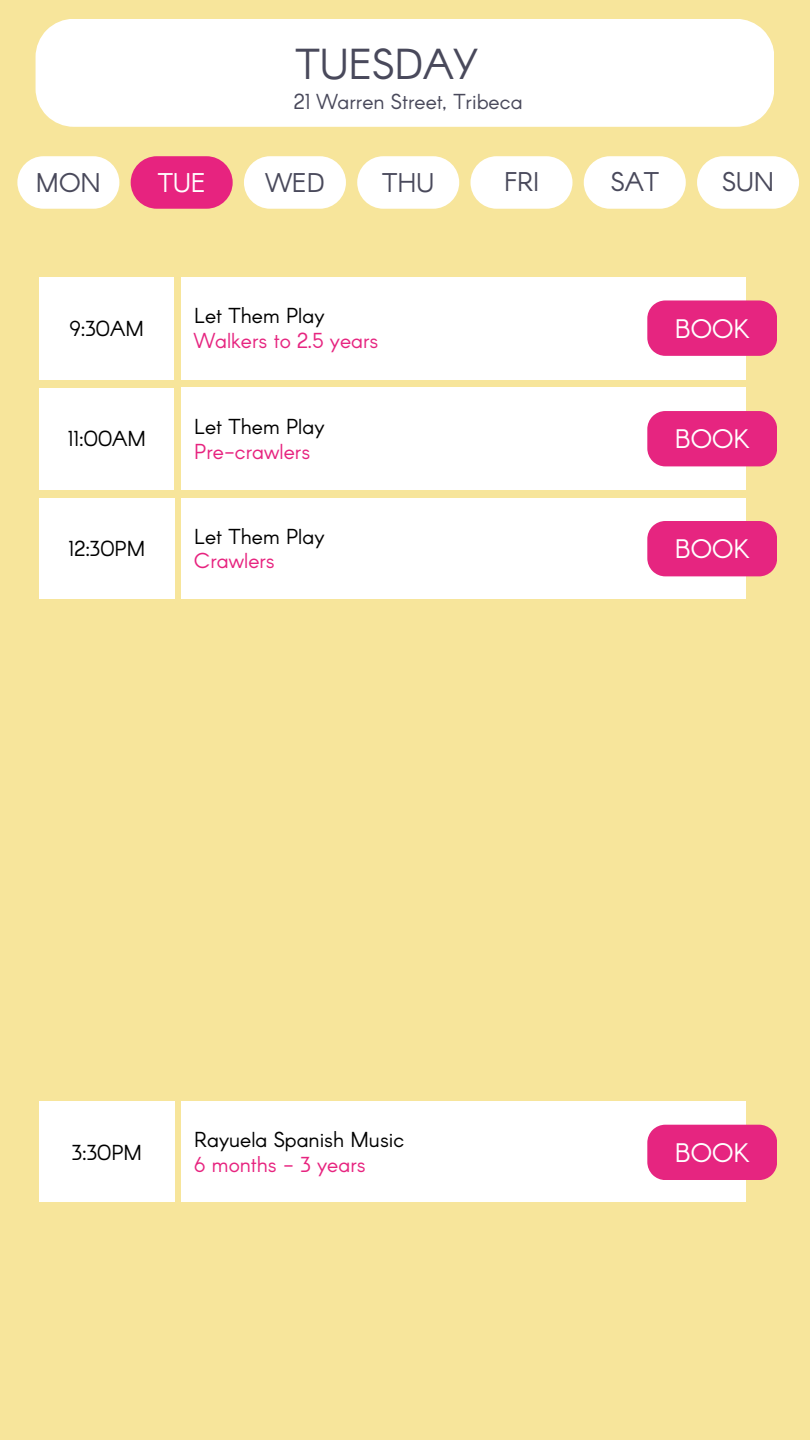
<style>
.page{position:relative;width:810px;height:1440px;background:#f7e59b}
.page>*{position:absolute;margin:0;border:0;box-sizing:border-box;transform-origin:0 0}
.t1{font:42.4px "Arcon";color:#49495b}
.t2{font:26.5px "Arcon";color:#49495b}
.t3{font:26.5px "Arcon";color:#fff}
.t4{font:26.2px "Arcon";color:#fff}
.t5{font:21.2px "Arcon";color:#000}
.t6{font:21.2px "Arcon";color:#e7237f}
.t7{font:21.2px "Arcon";color:#49495b}
.t8{font:21.2px "Arcon";color:#e62580}
</style>
<div class="page">
<div style="left:17px;top:156px;width:102px;height:53px;background:#fff"></div>
<div style="left:131px;top:156px;width:102px;height:53px;background:#e7237f"></div>
<div style="left:244px;top:156px;width:102px;height:53px;background:#fff"></div>
<div style="left:357px;top:156px;width:102px;height:53px;background:#fff"></div>
<div style="left:471px;top:156px;width:102px;height:53px;background:#fff"></div>
<div style="left:584px;top:156px;width:102px;height:53px;background:#fff"></div>
<div style="left:36px;top:19px;width:738px;height:108px;background:#fff"></div>
<div style="left:697px;top:156px;width:102px;height:53px;background:#fff"></div>
<div style="left:181px;top:277px;width:564px;height:102px;background:#fff"></div>
<div style="left:39px;top:277px;width:135px;height:102px;background:#fff"></div>
<div style="left:181px;top:388px;width:564px;height:102px;background:#fff"></div>
<div style="left:39px;top:388px;width:135px;height:102px;background:#fff"></div>
<div style="left:39px;top:1101px;width:135px;height:101px;background:#fff"></div>
<div style="left:181px;top:1101px;width:564px;height:101px;background:#fff"></div>
<div style="left:181px;top:498px;width:564px;height:101px;background:#fff"></div>
<div style="left:39px;top:498px;width:135px;height:101px;background:#fff"></div>
<svg style="left:647px;top:300px;width:130px;height:56px;background:#e72f84"></svg>
<div style="left:647px;top:411px;width:130px;height:55px;background:#e62580"></div>
<div style="left:647px;top:521px;width:130px;height:55px;background:#e62580"></div>
<div style="left:647px;top:1125px;width:130px;height:55px;background:#e62580"></div>
<p class="t1" style="left:296px;top:37px;width:184px">TUESDAY</p>
<h2 class="t7" style="left:294px;top:88px;width:230px">21 Warren Street, Tribeca</h2>
<h1 class="t2" style="left:36px;top:166px;width:67px">MON</h1>
<p class="t3" style="left:158px;top:166px;width:49px">TUE</p>
<p class="t2" style="left:266px;top:166px;width:60px">WED</p>
<h2 class="t2" style="left:382px;top:166px;width:53px">THU</h2>
<p class="t2" style="left:504px;top:165px;width:37px">FRI</p>
<h2 class="t2" style="left:611px;top:165px;width:50px">SAT</h2>
<p class="t2" style="left:722px;top:165px;width:53px">SUN</p>
<p class="t5" style="left:70px;top:315px;width:75px">9:30AM</p>
<p class="t5" style="left:194px;top:302px;width:132px">Let Them Play</p>
<h2 class="t8" style="left:194px;top:327px;width:186px">Walkers to 2.5 years</h2>
<p class="t4" style="left:675px;top:311px;width:76px">BOOK</p>
<h2 class="t5" style="left:68px;top:425px;width:80px">11:00AM</h2>
<h2 class="t5" style="left:194px;top:413px;width:132px">Let Them Play</h2>
<p class="t6" style="left:194px;top:438px;width:117px">Pre-crawlers</p>
<h2 class="t4" style="left:675px;top:422px;width:76px">BOOK</h2>
<p class="t5" style="left:69px;top:535px;width:78px">12:30PM</p>
<h3 class="t5" style="left:194px;top:522px;width:132px">Let Them Play</h3>
<h3 class="t6" style="left:194px;top:547px;width:82px">Crawlers</h3>
<p class="t4" style="left:675px;top:532px;width:76px">BOOK</p>
<p class="t5" style="left:72px;top:1139px;width:72px">3:30PM</p>
<h2 class="t5" style="left:194px;top:1126px;width:212px">Rayuela Spanish Music</h2>
<h3 class="t6" style="left:194px;top:1151px;width:173px">6 months - 3 years</h3>
<p class="t4" style="left:675px;top:1136px;width:76px">BOOK</p>
</div>
